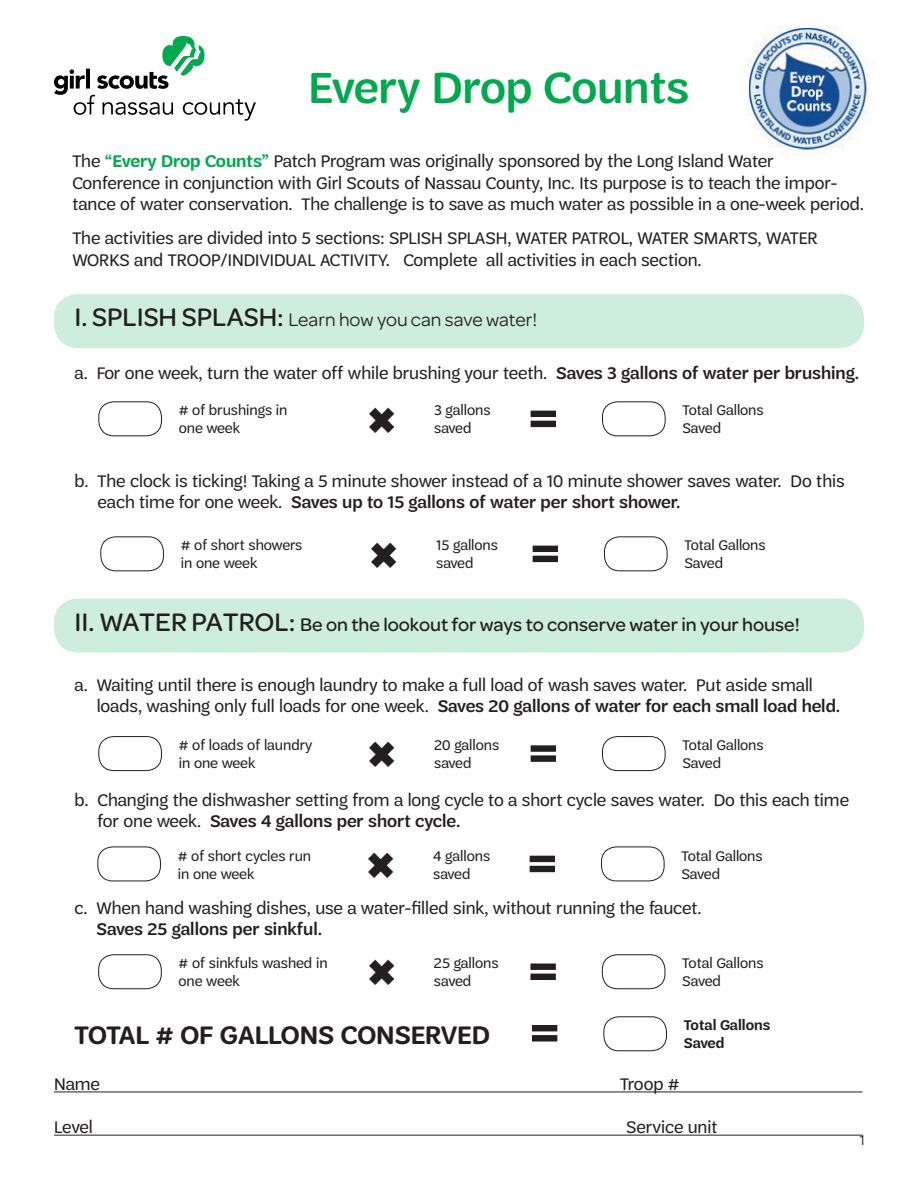
<style>
.page{position:relative;width:918px;height:1188px;background:#fff}
.page>*{position:absolute;margin:0;border:0;box-sizing:border-box;transform-origin:0 0}
.t1{font:54px "Impact";color:#231f20}
.t2{font:500 46.5px "Trefoil Sans";letter-spacing:-.005em;color:#00a94e}
.t3{font:600 27px "Trefoil Sans";color:#231f20}
.t4{font:500 19.5px "Omnes Girl Scouts";color:#231f20}
.t5{font:19.5px "Omnes Girl Scouts";color:#231f20}
.t6{font:18px/21.6px "Trefoil Sans";color:#231f20}
.t7{font:15px/18px "Trefoil Sans";color:#231f20}
.t8{font:600 15px "Trefoil Sans";color:#231f20}
.t9{font:15px "Omnes Girl Scouts";color:#231f20}
.s1{font-weight:600;color:#00a94e}
.s2{font-weight:500;font-size:27px}
.s3{font-weight:500}
.s4{font-size:27px}
</style>
<div class="page">
<img style="left:748px;top:26px;width:121px;height:128px">
<svg style="left:54px;top:36px;width:202px;height:85px"></svg>
<hr style="left:54px;top:1091px;width:808px;height:1px;background:#231f20">
<hr style="left:54px;top:1135px;width:809px;height:1px;background:#231f20">
<div style="left:54px;top:294px;width:810px;height:54px;background:#cdeedc;border-radius:24px"></div>
<div style="left:54px;top:598px;width:810px;height:54px;background:#cdeedc;border-radius:24px"></div>
<div style="left:98px;top:401px;width:64px;height:35px;border:1px solid #231f20;border-radius:15px"></div>
<div style="left:602px;top:401px;width:64px;height:35px;border:1px solid #231f20;border-radius:15px"></div>
<div style="left:100px;top:536px;width:64px;height:35px;border:1px solid #231f20;border-radius:15px"></div>
<div style="left:604px;top:536px;width:64px;height:35px;border:1px solid #231f20;border-radius:15px"></div>
<div style="left:98px;top:736px;width:64px;height:35px;border:1px solid #231f20;border-radius:15px"></div>
<div style="left:602px;top:736px;width:64px;height:35px;border:1px solid #231f20;border-radius:15px"></div>
<div style="left:97px;top:847px;width:64px;height:34px;border:1px solid #231f20;border-radius:15px"></div>
<div style="left:601px;top:847px;width:64px;height:34px;border:1px solid #231f20;border-radius:15px"></div>
<div style="left:98px;top:954px;width:64px;height:35px;border:1px solid #231f20;border-radius:15px"></div>
<div style="left:602px;top:954px;width:63px;height:35px;border:1px solid #231f20;border-radius:15px"></div>
<div style="left:603px;top:1016px;width:64px;height:35px;border:1px solid #231f20;border-radius:15px"></div>
<p class="t2" style="left:309px;top:62px;width:382px">Every Drop Counts</p>
<p class="t6" style="left:72px;top:150px;width:793px">The <span class="s1">“Every Drop Counts”</span> Patch Program was originally sponsored by the Long Island Water<br>Conference in conjunction with Girl Scouts of Nassau County, Inc. Its purpose is to teach the impor&shy;tance of water conservation. The challenge is to save as much water as possible in a one-week period.</p>
<p class="t6" style="left:72px;top:227px;width:747px">The activities are divided into 5 sections: SPLISH SPLASH, WATER PATROL, WATER SMARTS, WATER<br>WORKS and TROOP/INDIVIDUAL ACTIVITY. Complete all activities in each section.</p>
<p class="t5" style="left:75px;top:306px;width:464px"><span class="s2">I. SPLISH SPLASH:</span> Learn how you can save water!</p>
<p class="t6" style="left:75px;top:362px;width:786px">a. For one week, turn the water off while brushing your teeth. <span class="s3">Saves 3 gallons of water per brushing.</span></p>
<p class="t7" style="left:179px;top:402px;width:110px"># of brushings in one week</p>
<p class="t7" style="left:434px;top:402px;width:58px">3 gallons saved</p>
<p class="t7" style="left:682px;top:402px;width:83px">Total Gallons</p>
<p class="t1" style="left:529px;top:377px;width:30px">=</p>
<p class="t7" style="left:682px;top:420px;width:40px">Saved</p>
<p class="t6" style="left:98px;top:470px;width:749px;text-indent:-23px">b. The clock is ticking! Taking a 5 minute shower instead of a 10 minute shower saves water. Do this each time for one week. <span class="s3">Saves up to 15 gallons of water per short shower.</span></p>
<p class="t7" style="left:181px;top:537px;width:123px"># of short showers in one week</p>
<p class="t7" style="left:436px;top:537px;width:63px">15 gallons saved</p>
<p class="t7" style="left:684px;top:537px;width:83px">Total Gallons</p>
<p class="t1" style="left:531px;top:512px;width:30px">=</p>
<p class="t7" style="left:684px;top:555px;width:40px">Saved</p>
<p class="t4" style="left:75px;top:611px;width:727px"><span class="s4">II. WATER PATROL:</span> Be on the lookout for ways to conserve water in your house!</p>
<p class="t6" style="left:97px;top:674px;width:745px;text-indent:-22px">a. Waiting until there is enough laundry to make a full load of wash saves water. Put aside small loads, washing only full loads for one week. <span class="s3">Saves 20 gallons of water for each small load held.</span></p>
<p class="t7" style="left:179px;top:736px;width:135px"># of loads of laundry in one week</p>
<p class="t7" style="left:434px;top:736px;width:67px">20 gallons saved</p>
<p class="t7" style="left:682px;top:736px;width:83px">Total Gallons</p>
<p class="t1" style="left:529px;top:712px;width:30px">=</p>
<p class="t7" style="left:682px;top:754px;width:40px">Saved</p>
<p class="t6" style="left:98px;top:789px;width:753px;text-indent:-23px">b. Changing the dishwasher setting from a long cycle to a short cycle saves water. Do this each time for one week. <span class="s3">Saves 4 gallons per short cycle.</span></p>
<p class="t7" style="left:178px;top:847px;width:135px"># of short cycles run in one week</p>
<p class="t7" style="left:433px;top:847px;width:59px">4 gallons saved</p>
<p class="t7" style="left:681px;top:847px;width:83px">Total Gallons</p>
<p class="t1" style="left:528px;top:822px;width:30px">=</p>
<p class="t7" style="left:681px;top:865px;width:40px">Saved</p>
<p class="t6" style="left:97px;top:897px;width:607px;text-indent:-22px">c. When hand washing dishes, use a water-filled sink, without running the faucet.<br><span class="s3">Saves 25 gallons per sinkful.</span></p>
<p class="t7" style="left:179px;top:954px;width:151px"># of sinkfuls washed in one week</p>
<p class="t7" style="left:434px;top:954px;width:66px">25 gallons saved</p>
<p class="t7" style="left:682px;top:954px;width:83px">Total Gallons</p>
<p class="t1" style="left:529px;top:930px;width:30px">=</p>
<p class="t7" style="left:682px;top:972px;width:40px">Saved</p>
<p class="t8" style="left:684px;top:1017px;width:88px">Total Gallons</p>
<p class="t1" style="left:530px;top:992px;width:30px">=</p>
<p class="t3" style="left:75px;top:1020px;width:417px">TOTAL # OF GALLONS CONSERVED</p>
<p class="t8" style="left:684px;top:1035px;width:42px">Saved</p>
<p class="t6" style="left:54px;top:1073px;width:47px">Name</p>
<p class="t6" style="left:620px;top:1073px;width:61px">Troop #</p>
<p class="t6" style="left:54px;top:1117px;width:40px">Level</p>
<p class="t6" style="left:626px;top:1117px;width:93px">Service unit</p>
<p class="t9" style="left:860px;top:1129px;width:7px">1</p>
</div>
